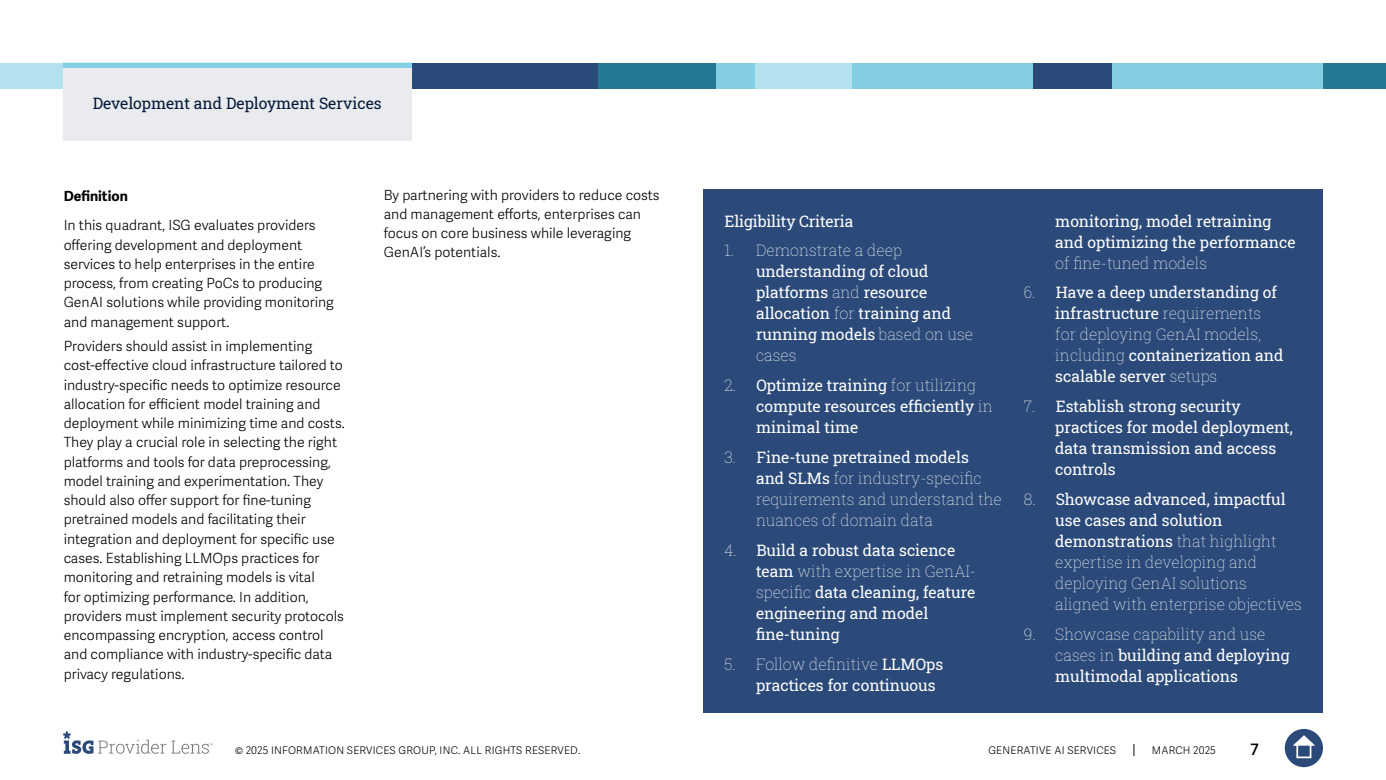
<style>
.page{position:relative;width:1386px;height:780px;background:#fff}
.page>*{position:absolute;margin:0;border:0;box-sizing:border-box;transform-origin:0 0}
.t1{font:15.75px/21px "Roboto Slab ISG P Regular";color:#fff}
.t2{font:15.75px/21px "Roboto Slab ISG P Thin";color:#fff}
.t3{font:15.75px "Roboto Slab ISG P Regular";color:#051837}
.t4{font:600 15.75px "Adelle Sans";color:#000}
.t5{font:300 14px/19.2px "Adelle Sans";color:#000101}
.t6{font:700 14px "Adelle Sans";color:#000}
.t7{font:300 10.5px "Adelle Sans";letter-spacing:.02em;color:#000}
.s1{font-family:"Roboto Slab ISG P Thin"}
.s2{font-family:"Roboto Slab ISG P Regular"}
</style>
<div class="page">
<svg style="left:1133px;top:744px;width:1px;height:12px"></svg>
<div style="left:1285px;top:729px;width:38px;height:38px;background:#2b4a79;border-radius:50%"></div>
<svg style="left:1293px;top:735px;width:22px;height:10px"></svg>
<div style="left:1296px;top:743px;width:15px;height:15px;border:2px solid #fff"></div>
<svg style="left:63px;top:731px;width:150px;height:23px"></svg>
<div style="left:1047px;top:63px;width:276px;height:25px;background:#84cee3"></div>
<div style="left:0;top:63px;width:158px;height:25px;background:#b4e1ed"></div>
<div style="left:850px;top:63px;width:184px;height:25px;background:#84cee3"></div>
<div style="left:1323px;top:63px;width:63px;height:25px;background:#257992"></div>
<div style="left:1033px;top:63px;width:79px;height:25px;background:#2b4a79"></div>
<div style="left:754px;top:63px;width:98px;height:25px;background:#b4e1ed"></div>
<div style="left:598px;top:63px;width:157px;height:25px;background:#84cee3"></div>
<div style="left:598px;top:63px;width:118px;height:25px;background:#257992"></div>
<div style="left:379px;top:63px;width:219px;height:25px;background:#2b4a79"></div>
<div style="left:63px;top:65px;width:349px;height:76px;background:#e9ebee"></div>
<div style="left:63px;top:63px;width:349px;height:5px;background:#84cee3"></div>
<div style="left:704px;top:189px;width:619px;height:523px;background:#2b4a79"></div>
<p class="t3" style="left:93px;top:93px;width:291px">Development and Deployment Services</p>
<p class="t6" style="left:64px;top:187px;width:66px">Definition</p>
<p class="t5" style="left:64px;top:216px;width:272px">In this quadrant, ISG evaluates providers offering development and deployment services to help enterprises in the entire process, from creating PoCs to producing GenAI solutions while providing monitoring and management support.</p>
<p class="t5" style="left:64px;top:337px;width:283px">Providers should assist in implementing cost-effective cloud infrastructure tailored to industry-specific needs to optimize resource allocation for efficient model training and deployment while minimizing time and costs.<br>They play a crucial role in selecting the right platforms and tools for data preprocessing, model training and experimentation. They should also offer support for fine-tuning pretrained models and facilitating their integration and deployment for specific use cases. Establishing LLMOps practices for monitoring and retraining models is vital<br>for optimizing performance. In addition, providers must implement security protocols encompassing encryption, access control and compliance with industry-specific data privacy regulations.</p>
<p class="t5" style="left:384px;top:185px;width:277px">By partnering with providers to reduce costs and management efforts, enterprises can focus on core business while leveraging GenAI’s potentials.</p>
<p class="t1" style="left:724px;top:210px;width:130px">Eligibility Criteria</p>
<p class="t2" style="left:724px;top:240px;width:179px">1. Demonstrate a deep</p>
<p class="t1" style="left:756px;top:261px;width:219px">understanding of cloud platforms <span class="s1">and</span> resource allocation <span class="s1">for</span> training and running models <span class="s1">based on use</span></p>
<p class="t2" style="left:756px;top:345px;width:42px">cases</p>
<p class="t1" style="left:756px;top:374px;width:239px;text-indent:-32px"><span class="s1">2.</span> Optimize training <span class="s1">for utilizing </span>compute resources efficiently <span class="s1">in </span>minimal time</p>
<p class="t1" style="left:724px;top:446px;width:246px"><span class="s1">3.</span> Fine-tune pretrained models</p>
<p class="t2" style="left:756px;top:467px;width:247px"><span class="s2">and SLMs</span> for industry-specific requirements and understand the nuances of domain data</p>
<p class="t1" style="left:724px;top:539px;width:232px"><span class="s1">4.</span> Build a robust data science</p>
<p class="t2" style="left:756px;top:560px;width:221px"><span class="s2">team</span> with expertise in GenAI-</p>
<p class="t1" style="left:756px;top:581px;width:221px"><span class="s1">specific</span> data cleaning, feature engineering and model fine-tuning</p>
<p class="t2" style="left:724px;top:653px;width:220px">5. Follow definitive <span class="s2">LLMOps</span></p>
<p class="t1" style="left:756px;top:674px;width:181px">practices for continuous</p>
<p class="t1" style="left:1055px;top:210px;width:242px">monitoring, model retraining and optimizing the performance</p>
<p class="t2" style="left:1055px;top:252px;width:153px">of fine-tuned models</p>
<p class="t1" style="left:1055px;top:282px;width:223px;text-indent:-32px"><span class="s1">6.</span> Have a deep understanding of infrastructure <span class="s1">requirements</span></p>
<p class="t2" style="left:1055px;top:324px;width:207px">for deploying GenAI models,</p>
<p class="t1" style="left:1055px;top:345px;width:230px"><span class="s1">including</span> containerization and scalable server <span class="s1">setups</span></p>
<p class="t1" style="left:1055px;top:395px;width:239px;text-indent:-32px"><span class="s1">7.</span> Establish strong security practices for model deployment, data transmission and access controls</p>
<p class="t1" style="left:1055px;top:488px;width:232px;text-indent:-32px"><span class="s1">8.</span> Showcase advanced, impactful use cases and solution demonstrations <span class="s1">that highlight</span></p>
<p class="t2" style="left:1055px;top:551px;width:248px">expertise in developing and deploying GenAI solutions aligned with enterprise objectives</p>
<p class="t2" style="left:1024px;top:623px;width:243px">9. Showcase capability and use</p>
<p class="t1" style="left:1055px;top:644px;width:236px"><span class="s1">cases in</span> building and deploying multimodal applications</p>
<p class="t7" style="left:235px;top:744px;width:347px">© 2025 INFORMATION SERVICES GROUP, INC. ALL RIGHTS RESERVED.</p>
<p class="t7" style="left:988px;top:744px;width:129px">GENERATIVE AI SERVICES</p>
<p class="t7" style="left:1152px;top:744px;width:65px">MARCH 2025</p>
<p class="t4" style="left:1251px;top:740px;width:10px">7</p>
</div>
